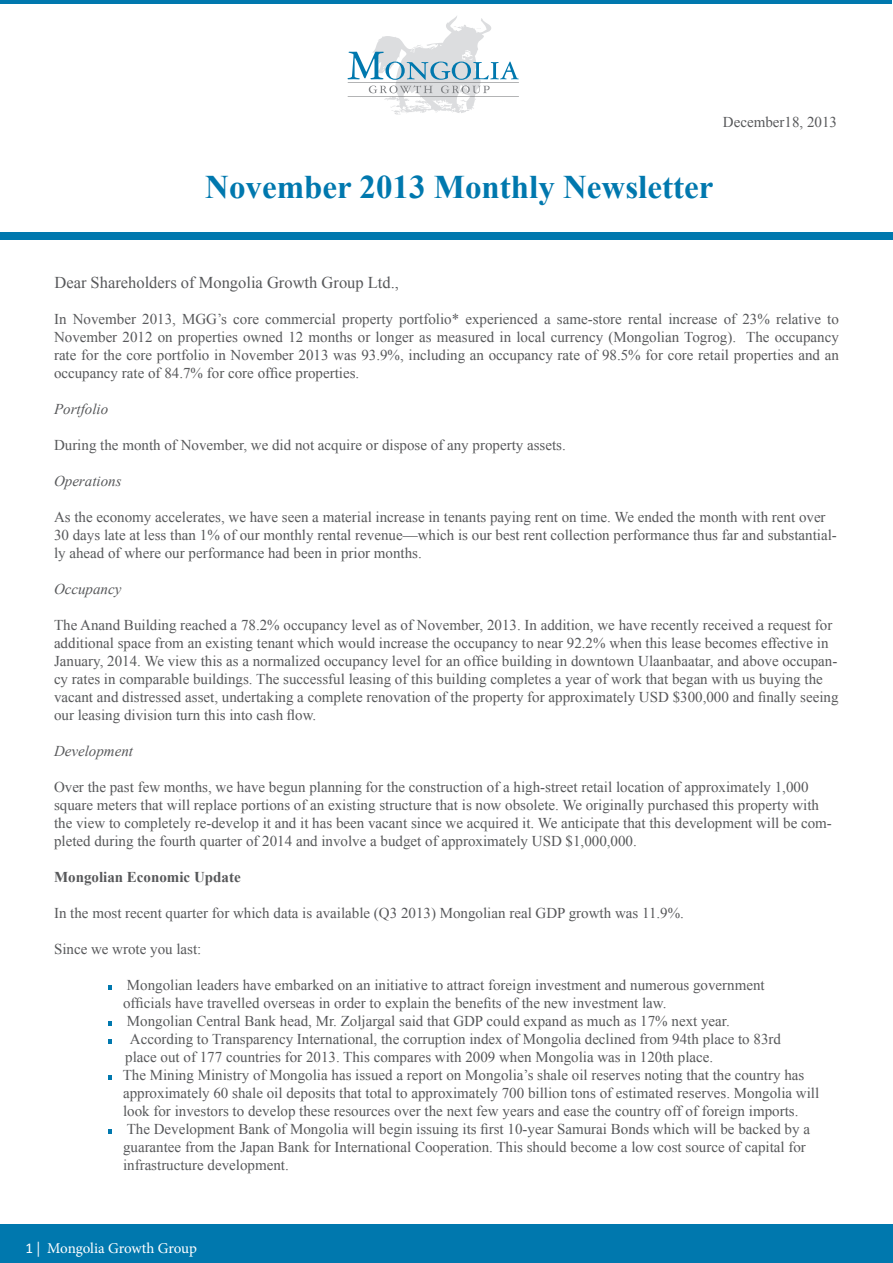
<style>
.page{position:relative;width:893px;height:1263px;background:#fff}
.page>*{position:absolute;margin:0;border:0;box-sizing:border-box;transform-origin:0 0}
.t1{font:700 33px "Times New Roman";color:#0078ae}
.t2{font:16.5px "Times New Roman";color:#57585a}
.t3{font:15px/18px "Times New Roman";color:#57585a}
.t4{font:italic 15px "Times New Roman";color:#57585a}
.t5{font:700 15px "Times New Roman";color:#57585a}
.t6{font:15px "Minion Pro";letter-spacing:-.01em;color:#fff}
.s1{font-family:"Calibri"}
</style>
<div class="page">
<div style="left:0;top:1224px;width:893px;height:38px;background:#0078ae"></div>
<hr style="left:1px;top:0;width:891px;height:3px;background:#0078ae">
<svg style="left:348px;top:16px;width:171px;height:99px"></svg>
<div style="left:0;top:233px;width:893px;height:7px;background:#0078ae"></div>
<svg style="left:108px;top:986px;width:4px;height:4px"></svg>
<svg style="left:108px;top:1022px;width:4px;height:4px"></svg>
<svg style="left:108px;top:1040px;width:4px;height:4px"></svg>
<svg style="left:108px;top:1130px;width:4px;height:4px"></svg>
<svg style="left:108px;top:1076px;width:4px;height:4px"></svg>
<p class="t3" style="left:723px;top:113px;width:116px">December18, 2013</p>
<h1 class="t1" style="left:205px;top:164px;width:510px">November 2013 Monthly Newsletter</h1>
<p class="t2" style="left:54px;top:271px;width:346px">Dear Shareholders of Mongolia Growth Group Ltd.,</p>
<p class="t3" style="left:54px;top:310px;width:786px;text-align:justify">In November 2013, MGG’s core commercial property portfolio* experienced a same-store rental increase of 23% relative to November 2012 on properties owned 12 months or longer as measured in local currency (Mongolian Togrog). The occupancy rate for the core portfolio in November 2013 was 93.9%, including an occupancy rate of 98.5% for core retail properties and an occupancy rate of 84.7% for core office properties.</p>
<p class="t4" style="left:54px;top:399px;width:56px">Portfolio</p>
<p class="t3" style="left:54px;top:436px;width:513px">During the month of November, we did not acquire or dispose of any property assets.</p>
<p class="t4" style="left:54px;top:471px;width:69px">Operations</p>
<p class="t3" style="left:54px;top:508px;width:784px">As the economy accelerates, we have seen a material increase in tenants paying rent on time. We ended the month with rent over<br>30 days late at less than 1% of our monthly rental revenue—which is our best rent collection performance thus far and substantial&shy;ly ahead of where our performance had been in prior months.</p>
<p class="t4" style="left:54px;top:579px;width:69px">Occupancy</p>
<p class="t3" style="left:54px;top:616px;width:786px">The Anand Building reached a 78.2% occupancy level as of November, 2013. In addition, we have recently received a request for additional space from an existing tenant which would increase the occupancy to near 92.2% when this lease becomes effective in January, 2014. We view this as a normalized occupancy level for an office building in downtown Ulaanbaatar, and above occupan&shy;cy rates in comparable buildings. The successful leasing of this building completes a year of work that began with us buying the vacant and distressed asset, undertaking a complete renovation of the property for approximately USD $300,000 and finally seeing our leasing division turn this into cash flow.</p>
<p class="t4" style="left:54px;top:741px;width:81px">Development</p>
<p class="t3" style="left:54px;top:778px;width:779px">Over the past few months, we have begun planning for the construction of a high-street retail location of approximately 1,000 square meters that will replace portions of an existing structure that is now obsolete. We originally purchased this property with the view to completely re-develop it and it has been vacant since we acquired it. We anticipate that this development will be com&shy;pleted during the fourth quarter of 2014 and involve a budget of approximately USD $1,000,000.</p>
<p class="t5" style="left:54px;top:867px;width:188px">Mongolian Economic Update</p>
<p class="t3" style="left:54px;top:904px;width:631px">In the most recent quarter for which data is available (Q3 2013) Mongolian real GDP growth was 11.9%.</p>
<p class="t3" style="left:54px;top:940px;width:149px">Since we wrote you last:</p>
<p class="t3" style="left:127px;top:976px;width:639px">Mongolian leaders have embarked on an initiative to attract foreign investment and numerous government</p>
<p class="t3" style="left:123px;top:994px;width:545px">officials have travelled overseas in order to explain the benefits of the new investment law.</p>
<p class="t3" style="left:127px;top:1012px;width:604px">Mongolian Central Bank head, Mr. Zoljargal said that GDP could expand as much as 17% next year.</p>
<p class="t3" style="left:130px;top:1030px;width:653px">According to Transparency International, the corruption index of Mongolia declined from 94th place to 83rd</p>
<p class="t3" style="left:125px;top:1048px;width:589px">place out of 177 countries for 2013. This compares with 2009 when Mongolia was in 120th place.</p>
<p class="t3" style="left:123px;top:1066px;width:683px">The Mining Ministry of Mongolia has issued a report on Mongolia’s shale oil reserves noting that the country has</p>
<p class="t3" style="left:123px;top:1084px;width:698px">approximately 60 shale oil deposits that total to approximately 700 billion tons of estimated reserves. Mongolia will</p>
<p class="t3" style="left:123px;top:1102px;width:677px">look for investors to develop these resources over the next few years and ease the country off of foreign imports.</p>
<p class="t3" style="left:127px;top:1120px;width:685px">The Development Bank of Mongolia will begin issuing its first 10-year Samurai Bonds which will be backed by a</p>
<p class="t3" style="left:123px;top:1138px;width:684px">guarantee from the Japan Bank for International Cooperation. This should become a low cost source of capital for</p>
<p class="t3" style="left:123px;top:1156px;width:167px">infrastructure development.</p>
<p class="t6" style="left:26px;top:1238px;width:173px"><span class="s1">1</span> | Mongolia Growth Group</p>
</div>
